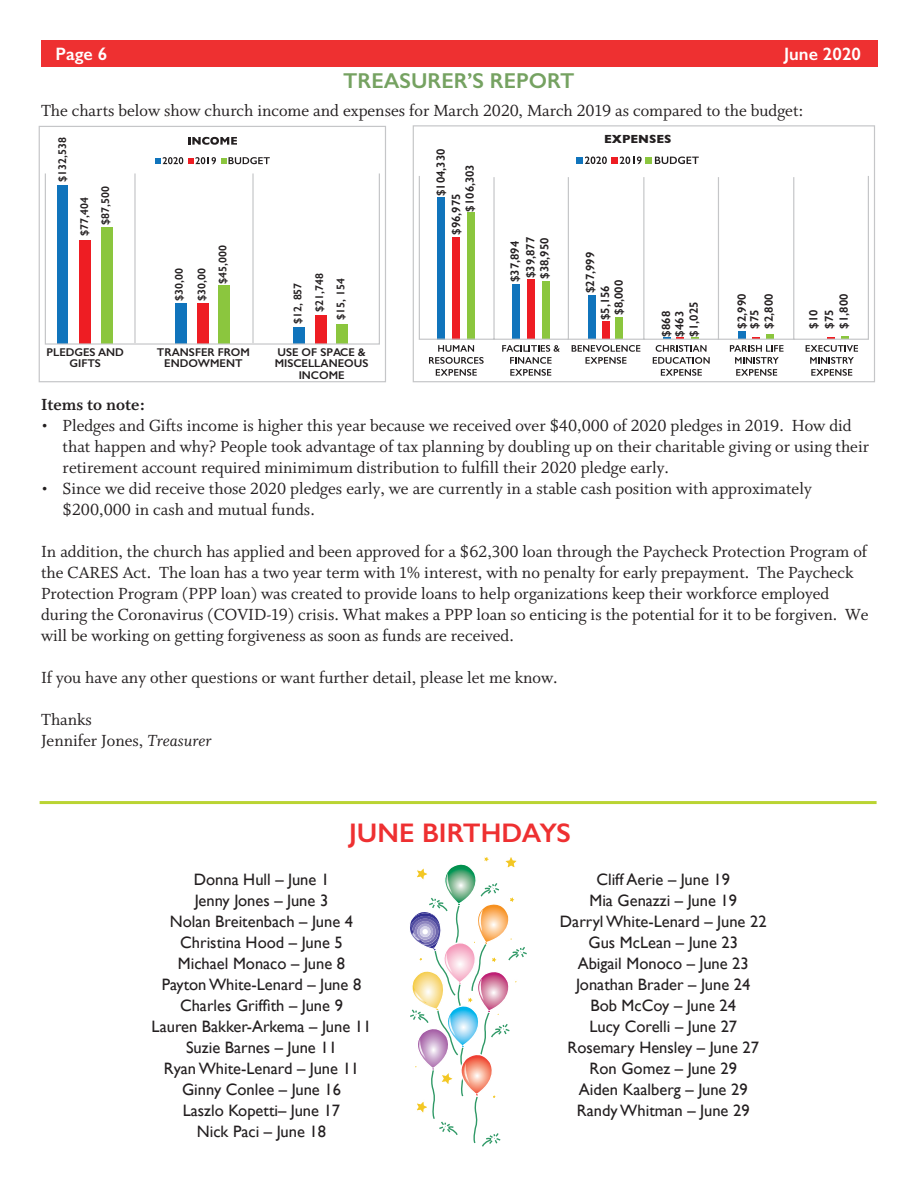
<style>
.page{position:relative;width:918px;height:1188px;background:#fff}
.page>*{position:absolute;margin:0;border:0;box-sizing:border-box;transform-origin:0 0}
.t1{font:600 27px "Gill Sans";color:#ee3031}
.t2{font:600 21.6px "Gill Sans";color:#75a261}
.t3{font:18px/21px "Whitman";color:#231f20}
.t4{font:600 18px "Gill Sans";color:#fff}
.t5{font:700 18px "Whitman";color:#231f20}
.t6{font:16.5px "Gill Sans";color:#231f20}
.t7{font:600 12px/13.8px "Gill Sans";color:#231f20}
.t8{font:700 12px "Gill Sans";color:#231f20}
.t9{font:600 11.25px/11.2px "Gill Sans";color:#231f20;text-align:center}
.s1{font-style:italic}
</style>
<div class="page">
<div style="left:41px;top:40px;width:837px;height:27px;background:#ee3031"></div>
<svg style="left:410px;top:857px;width:117px;height:290px"></svg>
<hr style="left:40px;top:801px;width:837px;height:3px;background:#bad432">
<svg style="left:38px;top:125px;width:348px;height:258px"></svg>
<svg style="left:412px;top:125px;width:463px;height:258px"></svg>
<p class="t4" style="left:55px;top:43px;width:53px">Page 6</p>
<p class="t4" style="left:784px;top:43px;width:78px">June 2020</p>
<p class="t2" style="left:343px;top:68px;width:233px">TREASURER’S REPORT</p>
<p class="t3" style="left:41px;top:100px;width:764px">The charts below show church income and expenses for March 2020, March 2019 as compared to the budget:</p>
<p class="t9" style="left:57px;top:182px;width:46px;rotate:-90deg">$132,538</p>
<p class="t9" style="left:74px;top:225px;width:40px;line-height:21.1px;text-align:left;text-indent:-11px;rotate:-90deg">$77,404 $87,500</p>
<p class="t9" style="left:173px;top:301px;width:34px;rotate:-90deg">$30,00</p>
<p class="t9" style="left:191px;top:284px;width:40px;line-height:20.9px;text-align:left;text-indent:-17px;rotate:-90deg">$30,00 $45,000</p>
<p class="t9" style="left:314px;top:312px;width:40px;rotate:-90deg">$21,748</p>
<p class="t9" style="left:292px;top:324px;width:43px;rotate:-90deg">$12, 857</p>
<p class="t9" style="left:335px;top:320px;width:43px;rotate:-90deg">$15, 154</p>
<p class="t9" style="left:47px;top:347px;width:79px">PLEDGES AND<br>GIFTS</p>
<p class="t9" style="left:157px;top:347px;width:94px">TRANSFER FROM<br>ENDOWMENT</p>
<p class="t9" style="left:275px;top:347px;width:95px">USE OF SPACE &amp;<br>MISCELLANEOUS<br>INCOME</p>
<p class="t7" style="left:433px;top:235px;width:88px;line-height:15.3px;text-indent:39px;rotate:-90deg">$104,330 $96,975</p>
<p class="t7" style="left:463px;top:212px;width:49px;rotate:-90deg">$106,303</p>
<p class="t8" style="left:604px;top:130px;width:69px">EXPENSES</p>
<p class="t7" style="left:523px;top:279px;width:43px;rotate:-90deg">$39,877 $38,950</p>
<p class="t7" style="left:508px;top:282px;width:43px;rotate:-90deg">$37,894</p>
<p class="t7" style="left:583px;top:320px;width:70px;line-height:14.9px;text-indent:27px;rotate:-90deg">$27,999 $5,156</p>
<p class="t7" style="left:612px;top:315px;width:36px;rotate:-90deg">$8,000</p>
<p class="t7" style="left:659px;top:337px;width:36px;rotate:-90deg">$868 $463 $1,025</p>
<p class="t7" style="left:735px;top:329px;width:36px;line-height:13px;rotate:-90deg">$2,990 $75</p>
<p class="t7" style="left:762px;top:329px;width:36px;rotate:-90deg">$2,800</p>
<p class="t7" style="left:837px;top:329px;width:36px;rotate:-90deg">$1,800</p>
<p class="t7" style="left:805px;top:329px;width:21px;line-height:15.9px;rotate:-90deg">$10 $75</p>
<p class="t5" style="left:41px;top:395px;width:105px">Items to note:</p>
<p class="t3" style="left:63px;top:415px;width:808px;text-indent:-22px">• Pledges and Gifts income is higher this year because we received over $40,000 of 2020 pledges in 2019. How did that happen and why? People took advantage of tax planning by doubling up on their charitable giving or using their retirement account required minimimum distribution to fulfill their 2020 pledge early.</p>
<p class="t3" style="left:63px;top:478px;width:751px;text-indent:-22px">• Since we did receive those 2020 pledges early, we are currently in a stable cash position with approximately $200,000 in cash and mutual funds.</p>
<p class="t3" style="left:41px;top:541px;width:829px">In addition, the church has applied and been approved for a $62,300 loan through the Paycheck Protection Program of the CARES Act. The loan has a two year term with 1% interest, with no penalty for early prepayment. The Paycheck Protection Program (PPP loan) was created to provide loans to help organizations keep their workforce employed during the Coronavirus (COVID-19) crisis. What makes a PPP loan so enticing is the potential for it to be forgiven. We will be working on getting forgiveness as soon as funds are received.</p>
<p class="t3" style="left:41px;top:667px;width:518px">If you have any other questions or want further detail, please let me know.</p>
<p class="t3" style="left:41px;top:709px;width:53px">Thanks</p>
<p class="t3" style="left:41px;top:730px;width:172px">Jennifer Jones, <span class="s1">Treasurer</span></p>
<p class="t1" style="left:349px;top:817px;width:223px">JUNE BIRTHDAYS</p>
<p class="t6" style="left:194px;top:870px;width:137px">Donna Hull – June 1</p>
<p class="t6" style="left:195px;top:891px;width:135px">Jenny Jones – June 3</p>
<p class="t6" style="left:170px;top:912px;width:185px">Nolan Breitenbach – June 4</p>
<p class="t6" style="left:180px;top:933px;width:164px">Christina Hood – June 5</p>
<p class="t6" style="left:178px;top:954px;width:169px">Michael Monaco – June 8</p>
<p class="t6" style="left:162px;top:975px;width:201px">Payton White-Lenard – June 8</p>
<p class="t6" style="left:180px;top:996px;width:164px">Charles Griffith – June 9</p>
<p class="t6" style="left:152px;top:1017px;width:221px">Lauren Bakker-Arkema – June 11</p>
<p class="t6" style="left:186px;top:1038px;width:152px">Suzie Barnes – June 11</p>
<p class="t6" style="left:164px;top:1059px;width:197px">Ryan White-Lenard – June 11</p>
<p class="t6" style="left:182px;top:1080px;width:160px">Ginny Conlee – June 16</p>
<p class="t6" style="left:183px;top:1101px;width:159px">Laszlo Kopetti– June 17</p>
<p class="t6" style="left:197px;top:1122px;width:131px">Nick Paci – June 18</p>
<p class="t6" style="left:596px;top:870px;width:135px">Cliff Aerie – June 19</p>
<p class="t6" style="left:589px;top:891px;width:149px">Mia Genazzi – June 19</p>
<p class="t6" style="left:560px;top:912px;width:208px">Darryl White-Lenard – June 22</p>
<p class="t6" style="left:589px;top:933px;width:151px">Gus McLean – June 23</p>
<p class="t6" style="left:578px;top:954px;width:173px">Abigail Monoco – June 23</p>
<p class="t6" style="left:576px;top:975px;width:176px">Jonathan Brader – June 24</p>
<p class="t6" style="left:590px;top:996px;width:147px">Bob McCoy – June 24</p>
<p class="t6" style="left:589px;top:1017px;width:149px">Lucy Corelli – June 27</p>
<p class="t6" style="left:567px;top:1038px;width:193px">Rosemary Hensley – June 27</p>
<p class="t6" style="left:590px;top:1059px;width:149px">Ron Gomez – June 29</p>
<p class="t6" style="left:579px;top:1080px;width:170px">Aiden Kaalberg – June 29</p>
<p class="t6" style="left:577px;top:1101px;width:174px">Randy Whitman – June 29</p>
</div>
